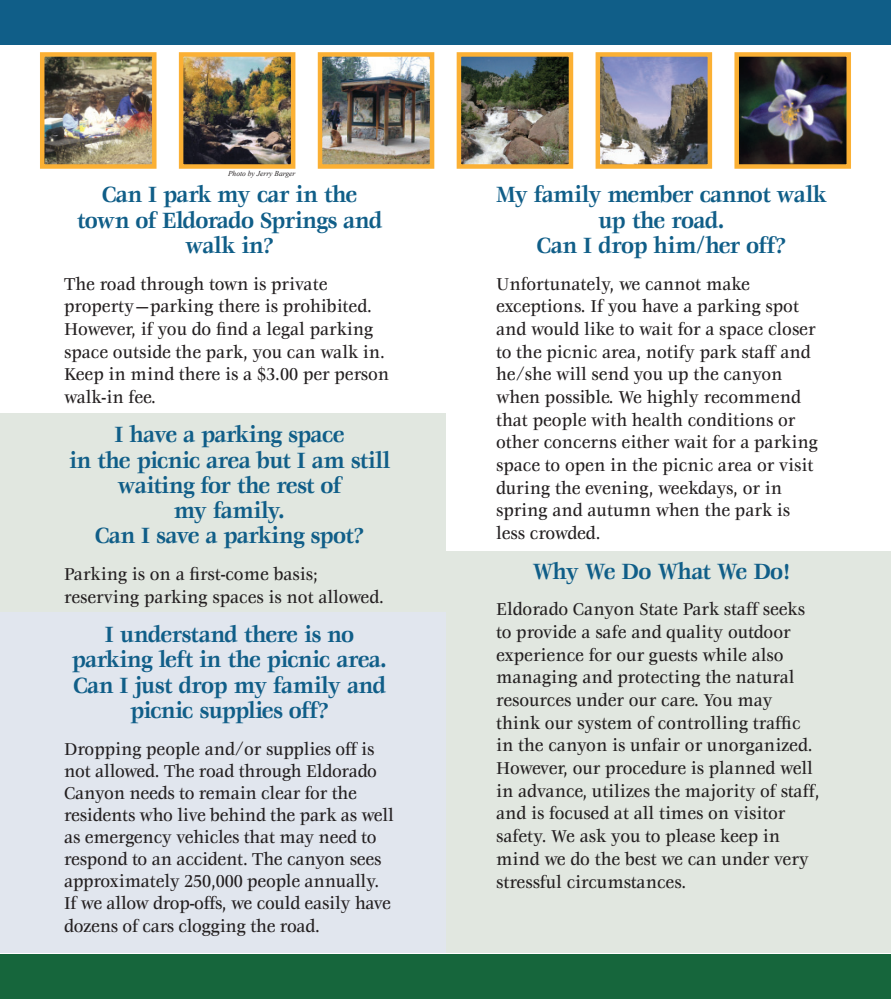
<style>
.page{position:relative;width:891px;height:999px;background:#fff}
.page>*{position:absolute;margin:0;border:0;box-sizing:border-box;transform-origin:0 0}
.t1{font:700 24.3px/25.2px "Veljovic";letter-spacing:-.03em;color:#105e88;text-align:center;scale:.91 1}
.t2{font:700 24.3px "Veljovic";letter-spacing:-.06em;color:#105e88;scale:.91 1}
.t3{font:500 18.9px/22.6px "Veljovic";color:#231f20;scale:.9 1}
.t4{font:italic 7.5px "Times New Roman";color:#231f20}
</style>
<div class="page">
<div style="left:446px;top:551px;width:445px;height:402px;background:#e1e7e0"></div>
<div style="left:0;top:413px;width:446px;height:200px;background:#e1e7e0"></div>
<div style="left:0;top:613px;width:446px;height:340px;background:#e1e6ee"></div>
<div style="left:0;top:0;width:891px;height:45px;background:#105e88"></div>
<div style="left:0;top:954px;width:891px;height:45px;background:#16663c"></div>
<img style="left:45px;top:57px;width:107px;height:107px">
<div style="left:40px;top:52px;width:117px;height:117px;border:4px solid #fbb034"></div>
<img style="left:184px;top:57px;width:106px;height:107px">
<div style="left:179px;top:52px;width:116px;height:117px;border:4px solid #fbb034"></div>
<img style="left:323px;top:57px;width:106px;height:107px">
<div style="left:318px;top:52px;width:116px;height:117px;border:4px solid #fbb034"></div>
<img style="left:462px;top:57px;width:106px;height:107px">
<div style="left:457px;top:52px;width:116px;height:117px;border:4px solid #fbb034"></div>
<img style="left:601px;top:57px;width:106px;height:107px">
<div style="left:596px;top:52px;width:116px;height:117px;border:4px solid #fbb034"></div>
<img style="left:739px;top:57px;width:107px;height:107px">
<div style="left:734px;top:52px;width:117px;height:117px;border:4px solid #fbb034"></div>
<p class="t4" style="left:228px;top:169px;width:69px">Photo by Jerry Barger</p>
<p class="t1" style="left:77px;top:184px;width:337px">Can I park my car in the town of Eldorado Springs and walk in?</p>
<p class="t3" style="left:64px;top:274px;width:363px">The road through town is private property—parking there is prohibited.<br>However, if you do find a legal parking space outside the park, you can walk in.<br>Keep in mind there is a $3.00 per person walk-in fee.</p>
<p class="t1" style="left:69px;top:424px;width:354px">I have a parking space<br>in the picnic area but I am still waiting for the rest of<br>my family.<br>Can I save a parking spot?</p>
<p class="t3" style="left:64px;top:564px;width:357px">Parking is on a first-come basis; reserving parking spaces is not allowed.</p>
<p class="t1" style="left:72px;top:624px;width:348px">I understand there is no parking left in the picnic area.<br>Can I just drop my family and picnic supplies off?</p>
<p class="t3" style="left:64px;top:739px;width:368px;line-height:22.2px">Dropping people and/or supplies off is not allowed. The road through Eldorado Canyon needs to remain clear for the residents who live behind the park as well as emergency vehicles that may need to respond to an accident. The canyon sees approximately 250,000 people annually.<br>If we allow drop-offs, we could easily have dozens of cars clogging the road.</p>
<p class="t1" style="left:496px;top:184px;width:365px">My family member cannot walk up the road.<br>Can I drop him/her off?</p>
<p class="t3" style="left:496px;top:274px;width:359px">Unfortunately, we cannot make exceptions. If you have a parking spot and would like to wait for a space closer to the picnic area, notify park staff and he/she will send you up the canyon when possible. We highly recommend that people with health conditions or other concerns either wait for a parking space to open in the picnic area or visit during the evening, weekdays, or in spring and autumn when the park is less crowded.</p>
<p class="t2" style="left:532px;top:561px;width:285px">Why We Do What We Do!</p>
<p class="t3" style="left:496px;top:599px;width:361px">Eldorado Canyon State Park staff seeks to provide a safe and quality outdoor experience for our guests while also managing and protecting the natural resources under our care. You may think our system of controlling traffic in the canyon is unfair or unorganized.<br>However, our procedure is planned well in advance, utilizes the majority of staff, and is focused at all times on visitor safety. We ask you to please keep in mind we do the best we can under very stressful circumstances.</p>
</div>
